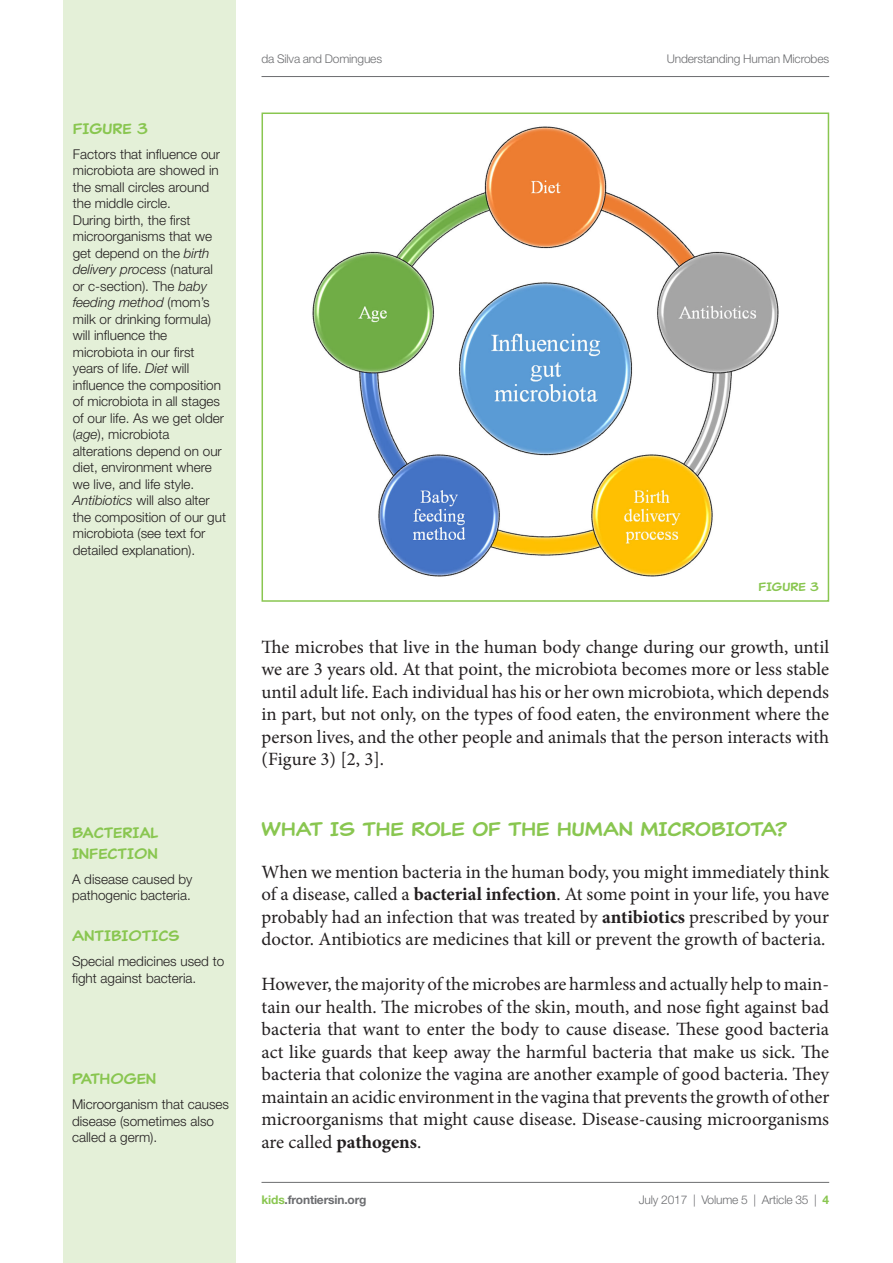
<style>
.page{position:relative;width:893px;height:1263px;background:#fff}
.page>*{position:absolute;margin:0;border:0;box-sizing:border-box;transform-origin:0 0}
.t1{font:19.5px "Classic Comic";color:#89c650}
.t2{font:18.75px/22.5px "Minion Pro";color:#231f20;text-align:justify}
.t3{font:15px/21px "Classic Comic";color:#89c650}
.t4{font:300 13.5px/16.5px "Helvetica Neue LT Std";color:#231f20}
.t5{font:300 12px "Helvetica Neue LT Std";letter-spacing:-.015em;color:#6c6d70}
.t6{font:700 12px "Helvetica Neue LT Std";letter-spacing:-.015em;color:#6c6d70}
.t7{font:12px "Classic Comic";color:#89c650}
.s1{font-style:italic}
.s2{font-weight:700}
.s3{color:#89c650}
.s4{font-weight:700;color:#89c650}
</style>
<div class="page">
<hr style="left:261px;top:76px;width:568px;height:1px;background:#6c6d70">
<div style="left:64px;top:0;width:172px;height:1263px;background:#e4f0d8"></div>
<hr style="left:261px;top:1182px;width:568px;height:1px;background:#6c6d70">
<img style="left:312px;top:126px;width:467px;height:451px">
<div style="left:261px;top:112px;width:568px;height:490px;border:2px solid #89c650"></div>
<p class="t3" style="left:73px;top:118px;width:77px">FIGURE 3</p>
<p class="t4" style="left:73px;top:145px;width:155px">Factors that influence our microbiota are showed in the small circles around the middle circle.<br>During birth, the first microorganisms that we get depend on the <span class="s1">birth delivery process</span> (natural or c-section). The <span class="s1">baby feeding method</span> (mom’s milk or drinking formula) will influence the microbiota in our first years of life. <span class="s1">Diet</span> will influence the composition of microbiota in all stages of our life. As we get older (<span class="s1">age</span>), microbiota alterations depend on our diet, environment where we live, and life style.<br><span class="s1">Antibiotics</span> will also alter the composition of our gut microbiota (see text for detailed explanation).</p>
<p class="t3" style="left:72px;top:822px;width:88px">BACTERIAL<br>INFECTION</p>
<p class="t4" style="left:72px;top:870px;width:122px">A disease caused by pathogenic bacteria.</p>
<p class="t3" style="left:72px;top:925px;width:109px">ANTIBIOTICS</p>
<p class="t4" style="left:72px;top:953px;width:154px">Special medicines used to fight against bacteria.</p>
<p class="t3" style="left:72px;top:1069px;width:86px">PATHOGEN</p>
<p class="t4" style="left:72px;top:1096px;width:159px">Microorganism that causes disease (sometimes also called a germ).</p>
<p class="t5" style="left:261px;top:51px;width:122px">da Silva and Domingues</p>
<p class="t5" style="left:667px;top:51px;width:164px">Understanding Human Microbes</p>
<p class="t7" style="left:758px;top:579px;width:62px">FIGURE 3</p>
<p class="t2" style="left:261px;top:635px;width:569px">The microbes that live in the human body change during our growth, until we are 3 years old. At that point, the microbiota becomes more or less stable until adult life. Each individual has his or her own microbiota, which depends in part, but not only, on the types of food eaten, the environment where the person lives, and the other people and animals that the person interacts with (Figure 3) [2, 3].</p>
<p class="t1" style="left:261px;top:816px;width:528px">WHAT IS THE ROLE OF THE HUMAN MICROBIOTA?</p>
<p class="t2" style="left:261px;top:860px;width:569px">When we mention bacteria in the human body, you might immediately think of a disease, called a <span class="s2">bacterial infection</span>. At some point in your life, you have probably had an infection that was treated by <span class="s2">antibiotics</span> prescribed by your doctor. Antibiotics are medicines that kill or prevent the growth of bacteria.</p>
<p class="t2" style="left:261px;top:973px;width:569px">However, the majority of the microbes are harmless and actually help to main&shy;tain our health. The microbes of the skin, mouth, and nose fight against bad bacteria that want to enter the body to cause disease. These good bacteria act like guards that keep away the harmful bacteria that make us sick. The bacteria that colonize the vagina are another example of good bacteria. They maintain an acidic environment in the vagina that prevents the growth of other microorganisms that might cause disease. Disease-causing microorganisms are called <span class="s2">pathogens</span>.</p>
<p class="t6" style="left:261px;top:1192px;width:107px"><span class="s3">kids</span>.frontiersin.org</p>
<p class="t5" style="left:639px;top:1192px;width:192px">July 2017 | Volume 5 | Article 35 | <span class="s4">4</span></p>
</div>
